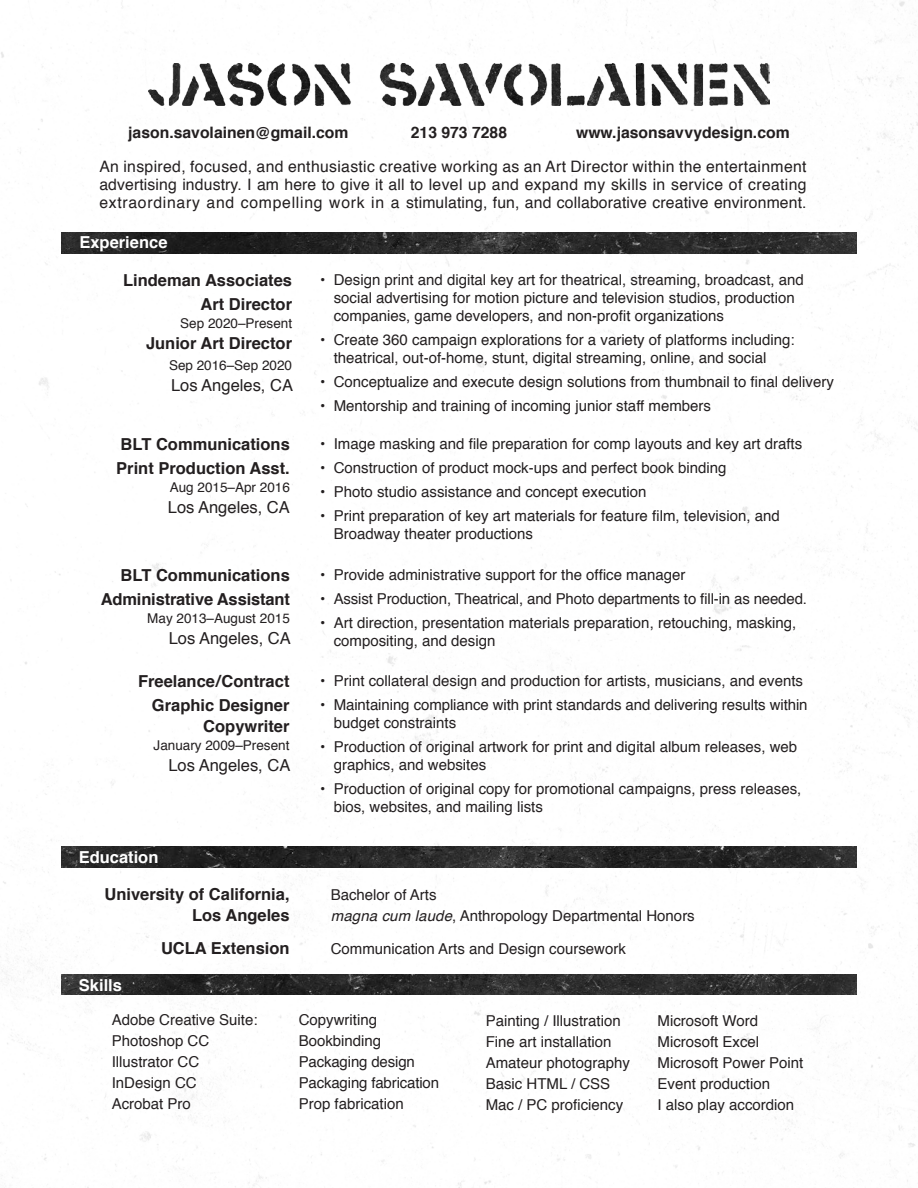
<style>
.page{position:relative;width:918px;height:1188px;background:#fff}
.page>*{position:absolute;margin:0;border:0;box-sizing:border-box;transform-origin:0 0}
.t1{font:700 16.5px/24px "Helvetica";color:#231f20;text-align:right}
.t2{font:16.5px "Helvetica";color:#231f20}
.t3{font:700 16.5px "Helvetica";color:#fff}
.t4{font:15.75px/18px "Helvetica";letter-spacing:.01em;color:#231f20;text-align:justify}
.t5{font:700 15.75px "Helvetica";color:#231f20}
.t6{font:15px/21px "Helvetica";color:#231f20}
.t7{font:13.5px "Helvetica";color:#231f20}
.s1{font-style:italic}
</style>
<div class="page">
<img style="left:0;top:0;width:918px;height:1188px">
<img style="left:62px;top:233px;width:794px;height:20px">
<img style="left:61px;top:847px;width:795px;height:20px">
<img style="left:61px;top:974px;width:796px;height:21px">
<img style="left:148px;top:64px;width:622px;height:41px">
<p class="t5" style="left:128px;top:119px;width:222px">jason.savolainen@gmail.com</p>
<p class="t5" style="left:411px;top:119px;width:98px">213 973 7288</p>
<p class="t5" style="left:576px;top:119px;width:215px">www.jasonsavvydesign.com</p>
<p class="t4" style="left:99px;top:158px;width:709px">An inspired, focused, and enthusiastic creative working as an Art Director within the entertainment advertising industry. I am here to give it all to level up and expand my skills in service of creating extraordinary and compelling work in a stimulating, fun, and collaborative creative environment.</p>
<p class="t3" style="left:79px;top:229px;width:90px">Experience</p>
<p class="t1" style="left:123px;top:269px;width:171px">Lindeman Associates<br>Art Director</p>
<p class="t7" style="left:180px;top:313px;width:113px">Sep 2020–Present</p>
<p class="t1" style="left:146px;top:332px;width:148px">Junior Art Director</p>
<p class="t7" style="left:169px;top:355px;width:125px">Sep 2016–Sep 2020</p>
<p class="t2" style="left:171px;top:373px;width:123px">Los Angeles, CA</p>
<p class="t1" style="left:116px;top:433px;width:175px;text-align:left">BLT Communications<br>Print Production Asst.</p>
<p class="t7" style="left:170px;top:477px;width:122px">Aug 2015–Apr 2016</p>
<p class="t2" style="left:168px;top:495px;width:123px">Los Angeles, CA</p>
<p class="t1" style="left:101px;top:563px;width:191px">BLT Communications<br>Administrative Assistant</p>
<p class="t7" style="left:147px;top:608px;width:144px">May 2013–August 2015</p>
<p class="t2" style="left:169px;top:625px;width:123px">Los Angeles, CA</p>
<p class="t1" style="left:138px;top:670px;width:153px">Freelance/Contract<br>Graphic Designer</p>
<p class="t1" style="left:203px;top:715px;width:88px">Copywriter</p>
<p class="t7" style="left:154px;top:735px;width:137px">January 2009–Present</p>
<p class="t2" style="left:168px;top:753px;width:123px">Los Angeles, CA</p>
<p class="t6" style="left:334px;top:271px;width:472px;line-height:18px;text-indent:-14px">• Design print and digital key art for theatrical, streaming, broadcast, and social advertising for motion picture and television studios, production companies, game developers, and non-profit organizations</p>
<p class="t6" style="left:334px;top:331px;width:463px;line-height:18px;text-indent:-14px">• Create 360 campaign explorations for a variety of platforms including: theatrical, out-of-home, stunt, digital streaming, online, and social</p>
<p class="t6" style="left:320px;top:371px;width:515px">• Conceptualize and execute design solutions from thumbnail to final delivery</p>
<p class="t6" style="left:320px;top:395px;width:392px">• Mentorship and training of incoming junior staff members</p>
<p class="t6" style="left:320px;top:434px;width:484px">• Image masking and file preparation for comp layouts and key art drafts</p>
<p class="t6" style="left:320px;top:458px;width:408px">• Construction of product mock-ups and perfect book binding</p>
<p class="t6" style="left:320px;top:482px;width:328px">• Photo studio assistance and concept execution</p>
<p class="t6" style="left:334px;top:507px;width:448px;line-height:18px;text-indent:-14px">• Print preparation of key art materials for feature film, television, and<br>Broadway theater productions</p>
<p class="t6" style="left:320px;top:564px;width:367px">• Provide administrative support for the office manager</p>
<p class="t6" style="left:320px;top:588px;width:488px">• Assist Production, Theatrical, and Photo departments to fill-in as needed.</p>
<p class="t6" style="left:334px;top:614px;width:464px;line-height:18px;text-indent:-14px">• Art direction, presentation materials preparation, retouching, masking, compositing, and design</p>
<p class="t6" style="left:320px;top:671px;width:484px">• Print collateral design and production for artists, musicians, and events</p>
<p class="t6" style="left:334px;top:696px;width:475px;line-height:18px;text-indent:-14px">• Maintaining compliance with print standards and delivering results within budget constraints</p>
<p class="t6" style="left:334px;top:738px;width:465px;line-height:18px;text-indent:-14px">• Production of original artwork for print and digital album releases, web graphics, and websites</p>
<p class="t6" style="left:334px;top:780px;width:469px;line-height:18px;text-indent:-14px">• Production of original copy for promotional campaigns, press releases, bios, websites, and mailing lists</p>
<p class="t3" style="left:79px;top:844px;width:81px">Education</p>
<p class="t1" style="left:104px;top:884px;width:187px;line-height:21px">University of California,<br>Los Angeles</p>
<p class="t6" style="left:331px;top:885px;width:366px">Bachelor of Arts<br><span class="s1">magna cum laude</span>, Anthropology Departmental Honors</p>
<p class="t1" style="left:161px;top:936px;width:130px">UCLA Extension</p>
<p class="t6" style="left:331px;top:939px;width:297px">Communication Arts and Design coursework</p>
<p class="t3" style="left:79px;top:972px;width:45px">Skills</p>
<p class="t6" style="left:112px;top:1010px;width:147px">Adobe Creative Suite:<br>Photoshop CC<br>Illustrator CC<br>InDesign CC<br>Acrobat Pro</p>
<p class="t6" style="left:299px;top:1010px;width:142px">Copywriting<br>Bookbinding<br>Packaging design<br>Packaging fabrication<br>Prop fabrication</p>
<p class="t6" style="left:486px;top:1011px;width:146px">Painting / Illustration<br>Fine art installation<br>Amateur photography<br>Basic HTML / CSS<br>Mac / PC proficiency</p>
<p class="t6" style="left:658px;top:1011px;width:147px">Microsoft Word<br>Microsoft Excel<br>Microsoft Power Point<br>Event production<br>I also play accordion</p>
</div>
